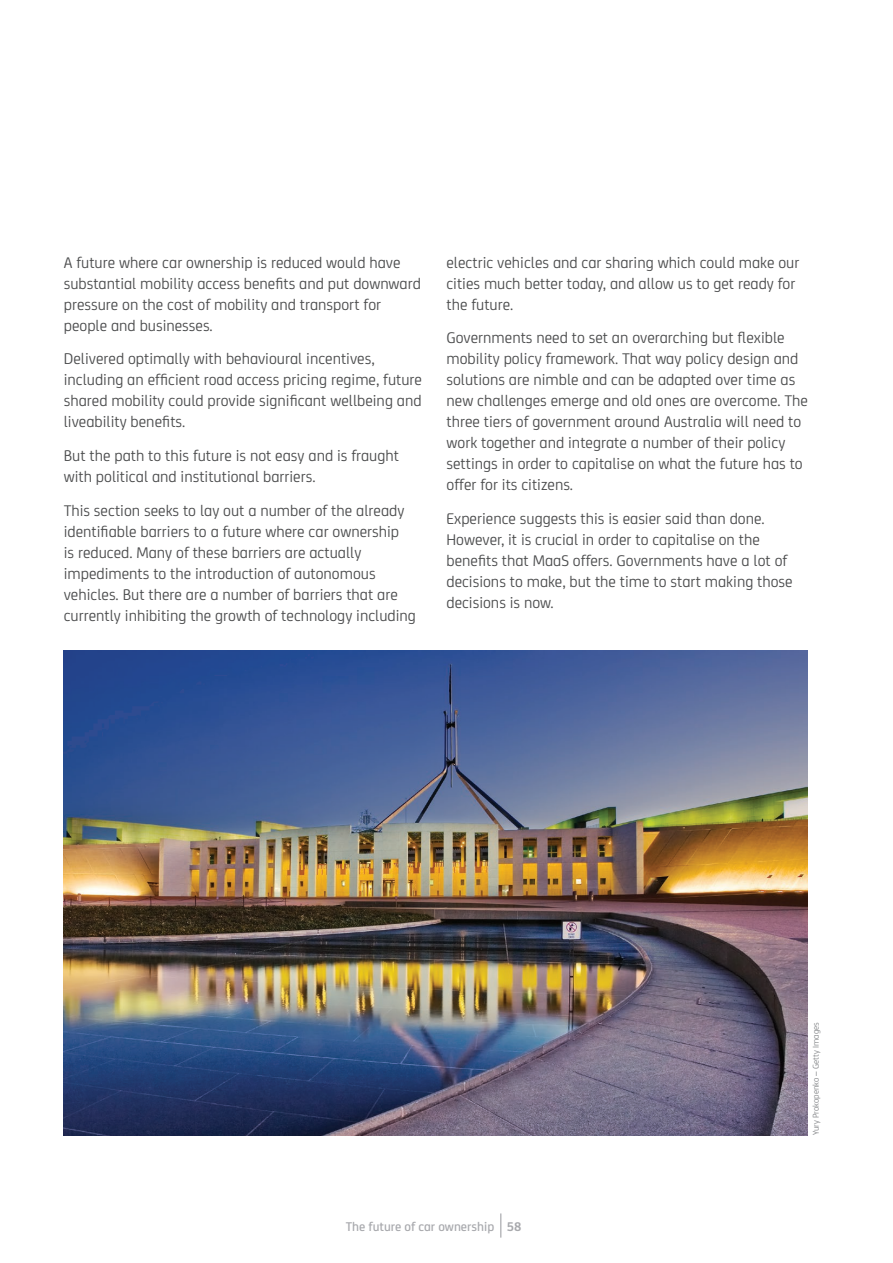
<style>
.page{position:relative;width:893px;height:1263px;background:#fff}
.page>*{position:absolute;margin:0;border:0;box-sizing:border-box;transform-origin:0 0}
.t1{font:16.5px/21px "NRMA";color:#4b4c4d}
.t2{font:500 13.5px "NRMA";color:#a8a9ad}
.t3{font:9px "NRMA";color:#808285}
.s1{font-weight:700}
</style>
<div class="page">
<svg style="left:500px;top:1213px;width:1px;height:24px"></svg>
<img style="left:64px;top:651px;width:744px;height:484px">
<p class="t1" style="left:64px;top:251px;width:359px">A future where car ownership is reduced would have substantial mobility access benefits and put downward pressure on the cost of mobility and transport for people and businesses.</p>
<p class="t1" style="left:64px;top:347px;width:360px">Delivered optimally with behavioural incentives, including an efficient road access pricing regime, future shared mobility could provide significant wellbeing and liveability benefits.</p>
<p class="t1" style="left:64px;top:444px;width:337px">But the path to this future is not easy and is fraught with political and institutional barriers.</p>
<p class="t1" style="left:64px;top:499px;width:354px">This section seeks to lay out a number of the already identifiable barriers to a future where car ownership<br>is reduced. Many of these barriers are actually impediments to the introduction of autonomous vehicles. But there are a number of barriers that are currently inhibiting the growth of technology including</p>
<p class="t1" style="left:446px;top:251px;width:354px">electric vehicles and car sharing which could make our cities much better today, and allow us to get ready for the future.</p>
<p class="t1" style="left:446px;top:326px;width:363px">Governments need to set an overarching but flexible mobility policy framework. That way policy design and solutions are nimble and can be adapted over time as new challenges emerge and old ones are overcome. The three tiers of government around Australia will need to work together and integrate a number of their policy settings in order to capitalise on what the future has to offer for its citizens.</p>
<p class="t1" style="left:446px;top:507px;width:348px">Experience suggests this is easier said than done.<br>However, it is crucial in order to capitalise on the benefits that MaaS offers. Governments have a lot of decisions to make, but the time to start making those decisions is now.</p>
<p class="t3" style="left:809px;top:1135px;width:115px;rotate:-90deg">Yury Prokopenko – Getty Images</p>
<p class="t2" style="left:346px;top:1216px;width:177px">The future of car ownership <span class="s1">58</span></p>
</div>
